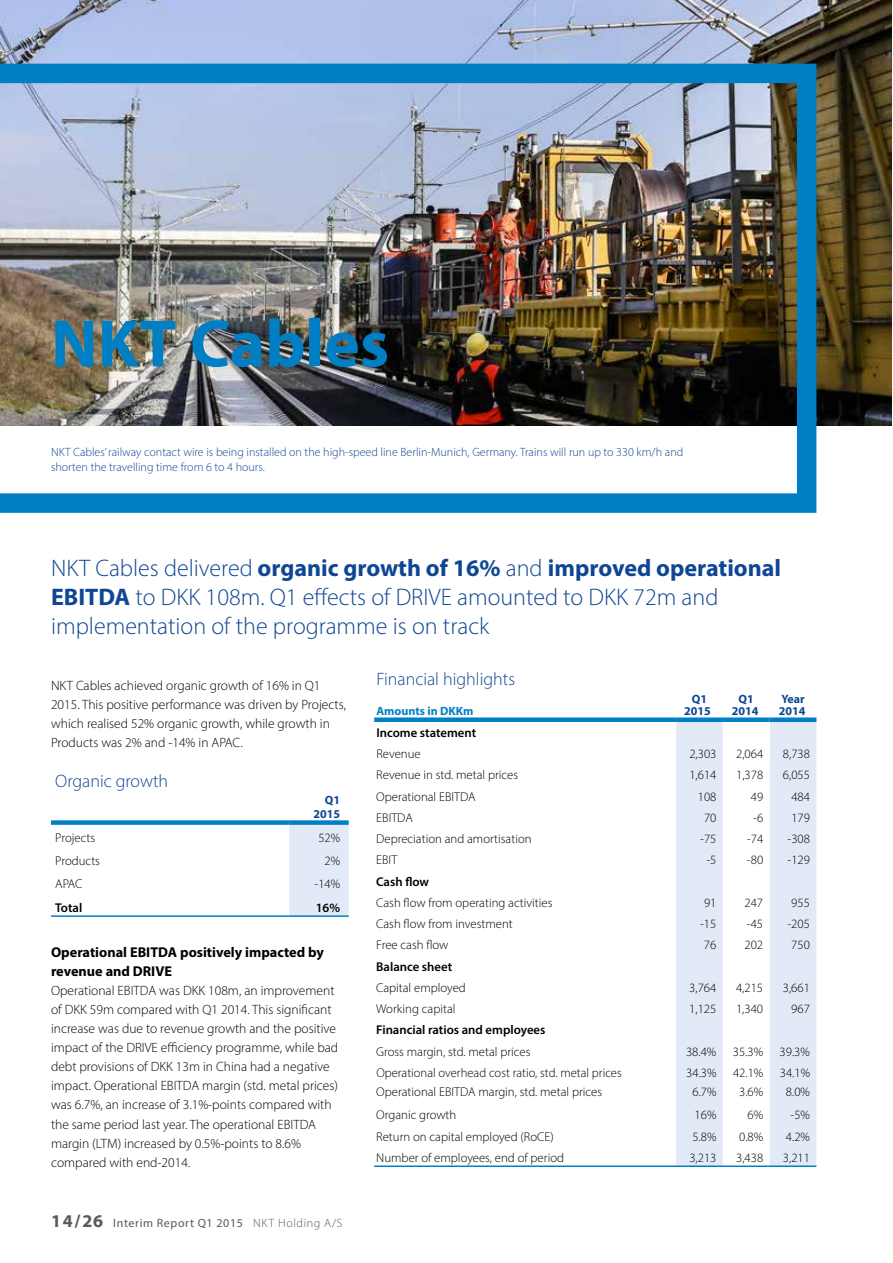
<style>
.page{position:relative;width:893px;height:1263px;background:#fff}
.page>*{position:absolute;margin:0;border:0;box-sizing:border-box;transform-origin:0 0}
.t1{font:700 67.5px "Myriad Pro";color:#007fc5}
.t2{font:300 24px/28.8px "Myriad Pro";color:#0f4694}
.t3{font:300 18px "Myriad Pro";color:#0f4694}
.t4{font:700 14.25px/19px "Myriad Pro";color:#000}
.t5{font:300 13.5px/19px "Myriad Pro";color:#000}
.t6{font:300 12.75px "Myriad Pro";color:#000}
.t7{font:600 12.75px "Myriad Pro";color:#000}
.t8{font:300 12px/14.4px "Myriad Pro";color:#0f4694}
.t9{font:12px "Myriad Pro";letter-spacing:.05em;color:#58595b}
.t10{font:700 12px/14.4px "Myriad Pro";color:#0f4694;text-align:right}
.t11{font:700 12px "Myriad Pro";color:#007fc5}
.s1{font-weight:700}
.s2{font-weight:700;font-size:18px}
.s3{font-weight:300}
</style>
<div class="page">
<img style="left:0;top:0;width:892px;height:425px">
<div style="left:289px;top:825px;width:60px;height:90px;background:#e3eaf7"></div>
<div style="left:51px;top:820px;width:238px;height:5px;background:#007fc5"></div>
<div style="left:289px;top:820px;width:60px;height:5px;background:#007fc5"></div>
<hr style="left:51px;top:915px;width:238px;height:2px;background:#007fc5">
<hr style="left:289px;top:915px;width:60px;height:2px;background:#007fc5">
<svg style="left:676px;top:722px;width:140px;height:443px;fill:#e3eaf7"></svg>
<div style="left:723px;top:720px;width:47px;height:21px;background:#fff"></div>
<div style="left:723px;top:741px;width:47px;height:21px;background:#fff"></div>
<div style="left:374px;top:717px;width:302px;height:5px;background:#007fc5"></div>
<div style="left:676px;top:717px;width:47px;height:5px;background:#007fc5"></div>
<div style="left:723px;top:717px;width:47px;height:5px;background:#007fc5"></div>
<div style="left:770px;top:717px;width:46px;height:5px;background:#007fc5"></div>
<hr style="left:374px;top:1165px;width:302px;height:2px;background:#007fc5">
<hr style="left:676px;top:1165px;width:47px;height:2px;background:#007fc5">
<hr style="left:723px;top:1165px;width:47px;height:2px;background:#007fc5">
<hr style="left:770px;top:1165px;width:46px;height:2px;background:#007fc5">
<img style="left:0;top:64px;width:816px;height:449px">
<h1 class="t1" style="left:51px;top:300px;width:340px">NKT Cables</h1>
<p class="t8" style="left:51px;top:445px;width:634px">NKT Cables’ railway contact wire is being installed on the high-speed line Berlin-Munich, Germany. Trains will run up to 330 km/h and shorten the travelling time from 6 to 4 hours.</p>
<h2 class="t2" style="left:51px;top:553px;width:732px">NKT Cables delivered <span class="s1">organic growth of 16%</span> and <span class="s1">improved operational<br>EBITDA</span> to DKK 108m. Q1 effects of DRIVE amounted to DKK 72m and implementation of the programme is on track</h2>
<h3 class="t3" style="left:376px;top:668px;width:140px">Financial highlights</h3>
<p class="t10" style="left:692px;top:691px;width:17px">Q1</p>
<p class="t10" style="left:739px;top:691px;width:17px">Q1</p>
<p class="t10" style="left:781px;top:691px;width:25px">Year</p>
<p class="t11" style="left:376px;top:704px;width:99px">Amounts in DKKm</p>
<p class="t10" style="left:684px;top:704px;width:28px">2015</p>
<p class="t10" style="left:732px;top:704px;width:28px">2014</p>
<p class="t10" style="left:779px;top:704px;width:28px">2014</p>
<p class="t7" style="left:376px;top:724px;width:101px">Income statement</p>
<p class="t6" style="left:376px;top:746px;width:46px">Revenue</p>
<p class="t6" style="left:689px;top:746px;width:29px">2,303</p>
<p class="t6" style="left:736px;top:746px;width:29px">2,064</p>
<p class="t6" style="left:783px;top:746px;width:29px">8,738</p>
<p class="t6" style="left:376px;top:767px;width:143px">Revenue in std. metal prices</p>
<p class="t6" style="left:689px;top:767px;width:29px">1,614</p>
<p class="t6" style="left:736px;top:767px;width:29px">1,378</p>
<p class="t6" style="left:783px;top:767px;width:29px">6,055</p>
<p class="t6" style="left:376px;top:788px;width:101px">Operational EBITDA</p>
<p class="t6" style="left:698px;top:788px;width:20px">108</p>
<p class="t6" style="left:751px;top:788px;width:14px">49</p>
<p class="t6" style="left:791px;top:788px;width:20px">484</p>
<p class="t6" style="left:376px;top:810px;width:38px">EBITDA</p>
<p class="t6" style="left:704px;top:810px;width:14px">70</p>
<p class="t6" style="left:753px;top:810px;width:12px">-6</p>
<p class="t6" style="left:791px;top:810px;width:20px">179</p>
<p class="t6" style="left:376px;top:831px;width:157px">Depreciation and amortisation</p>
<p class="t6" style="left:700px;top:831px;width:18px">-75</p>
<p class="t6" style="left:747px;top:831px;width:18px">-74</p>
<p class="t6" style="left:787px;top:831px;width:24px">-308</p>
<p class="t6" style="left:376px;top:852px;width:22px">EBIT</p>
<p class="t6" style="left:706px;top:852px;width:12px">-5</p>
<p class="t6" style="left:747px;top:852px;width:18px">-80</p>
<p class="t6" style="left:787px;top:852px;width:24px">-129</p>
<p class="t7" style="left:376px;top:873px;width:54px">Cash flow</p>
<p class="t6" style="left:376px;top:895px;width:178px">Cash flow from operating activities</p>
<p class="t6" style="left:704px;top:895px;width:14px">91</p>
<p class="t6" style="left:744px;top:895px;width:20px">247</p>
<p class="t6" style="left:791px;top:895px;width:20px">955</p>
<p class="t6" style="left:376px;top:916px;width:138px">Cash flow from investment</p>
<p class="t6" style="left:700px;top:916px;width:18px">-15</p>
<p class="t6" style="left:747px;top:916px;width:18px">-45</p>
<p class="t6" style="left:787px;top:916px;width:24px">-205</p>
<p class="t6" style="left:376px;top:937px;width:74px">Free cash flow</p>
<p class="t6" style="left:704px;top:937px;width:14px">76</p>
<p class="t6" style="left:744px;top:937px;width:20px">202</p>
<p class="t6" style="left:791px;top:937px;width:20px">750</p>
<p class="t7" style="left:376px;top:958px;width:77px">Balance sheet</p>
<p class="t6" style="left:376px;top:980px;width:91px">Capital employed</p>
<p class="t6" style="left:689px;top:980px;width:29px">3,764</p>
<p class="t6" style="left:736px;top:980px;width:29px">4,215</p>
<p class="t6" style="left:783px;top:980px;width:29px">3,661</p>
<p class="t6" style="left:376px;top:1001px;width:81px">Working capital</p>
<p class="t6" style="left:689px;top:1001px;width:29px">1,125</p>
<p class="t6" style="left:736px;top:1001px;width:29px">1,340</p>
<p class="t6" style="left:791px;top:1001px;width:20px">967</p>
<p class="t7" style="left:376px;top:1022px;width:171px">Financial ratios and employees</p>
<p class="t6" style="left:376px;top:1044px;width:156px">Gross margin, std. metal prices</p>
<p class="t6" style="left:686px;top:1044px;width:32px">38.4%</p>
<p class="t6" style="left:733px;top:1044px;width:32px">35.3%</p>
<p class="t6" style="left:780px;top:1044px;width:32px">39.3%</p>
<p class="t6" style="left:376px;top:1065px;width:247px">Operational overhead cost ratio, std. metal prices</p>
<p class="t6" style="left:686px;top:1065px;width:32px">34.3%</p>
<p class="t6" style="left:733px;top:1065px;width:32px">42.1%</p>
<p class="t6" style="left:780px;top:1065px;width:32px">34.1%</p>
<p class="t6" style="left:376px;top:1084px;width:227px">Operational EBITDA margin, std. metal prices</p>
<p class="t6" style="left:692px;top:1084px;width:26px">6.7%</p>
<p class="t6" style="left:739px;top:1084px;width:26px">3.6%</p>
<p class="t6" style="left:786px;top:1084px;width:26px">8.0%</p>
<p class="t6" style="left:376px;top:1107px;width:82px">Organic growth</p>
<p class="t6" style="left:695px;top:1107px;width:23px">16%</p>
<p class="t6" style="left:748px;top:1107px;width:17px">6%</p>
<p class="t6" style="left:791px;top:1107px;width:21px">-5%</p>
<p class="t6" style="left:376px;top:1129px;width:179px">Return on capital employed (RoCE)</p>
<p class="t6" style="left:692px;top:1129px;width:26px">5.8%</p>
<p class="t6" style="left:739px;top:1129px;width:26px">0.8%</p>
<p class="t6" style="left:786px;top:1129px;width:26px">4.2%</p>
<p class="t6" style="left:376px;top:1150px;width:189px">Number of employees, end of period</p>
<p class="t6" style="left:689px;top:1150px;width:29px">3,213</p>
<p class="t6" style="left:736px;top:1150px;width:29px">3,438</p>
<p class="t6" style="left:783px;top:1150px;width:29px">3,211</p>
<p class="t5" style="left:51px;top:676px;width:296px">NKT Cables achieved organic growth of 16% in Q1<br>2015. This positive performance was driven by Projects, which realised 52% organic growth, while growth in Products was 2% and -14% in APAC.</p>
<h3 class="t3" style="left:55px;top:770px;width:115px">Organic growth</h3>
<p class="t10" style="left:314px;top:792px;width:28px">Q1<br>2015</p>
<p class="t6" style="left:55px;top:830px;width:41px">Projects</p>
<p class="t6" style="left:318px;top:830px;width:23px">52%</p>
<p class="t6" style="left:55px;top:853px;width:46px">Products</p>
<p class="t6" style="left:325px;top:853px;width:17px">2%</p>
<p class="t6" style="left:55px;top:876px;width:29px">APAC</p>
<p class="t6" style="left:315px;top:876px;width:27px">-14%</p>
<p class="t7" style="left:55px;top:899px;width:29px">Total</p>
<p class="t7" style="left:316px;top:899px;width:26px">16%</p>
<p class="t4" style="left:51px;top:942px;width:274px">Operational EBITDA positively impacted by revenue and DRIVE</p>
<p class="t5" style="left:51px;top:981px;width:289px">Operational EBITDA was DKK 108m, an improvement of DKK 59m compared with Q1 2014. This significant increase was due to revenue growth and the positive impact of the DRIVE efficiency programme, while bad debt provisions of DKK 13m in China had a negative impact. Operational EBITDA margin (std. metal prices) was 6.7%, an increase of 3.1%-points compared with the same period last year. The operational EBITDA margin (LTM) increased by 0.5%-points to 8.6% compared with end-2014.</p>
<p class="t9" style="left:51px;top:1215px;width:293px"><span class="s2">14/26</span> Interim Report Q1 2015 <span class="s3">NKT Holding A/S</span></p>
</div>
